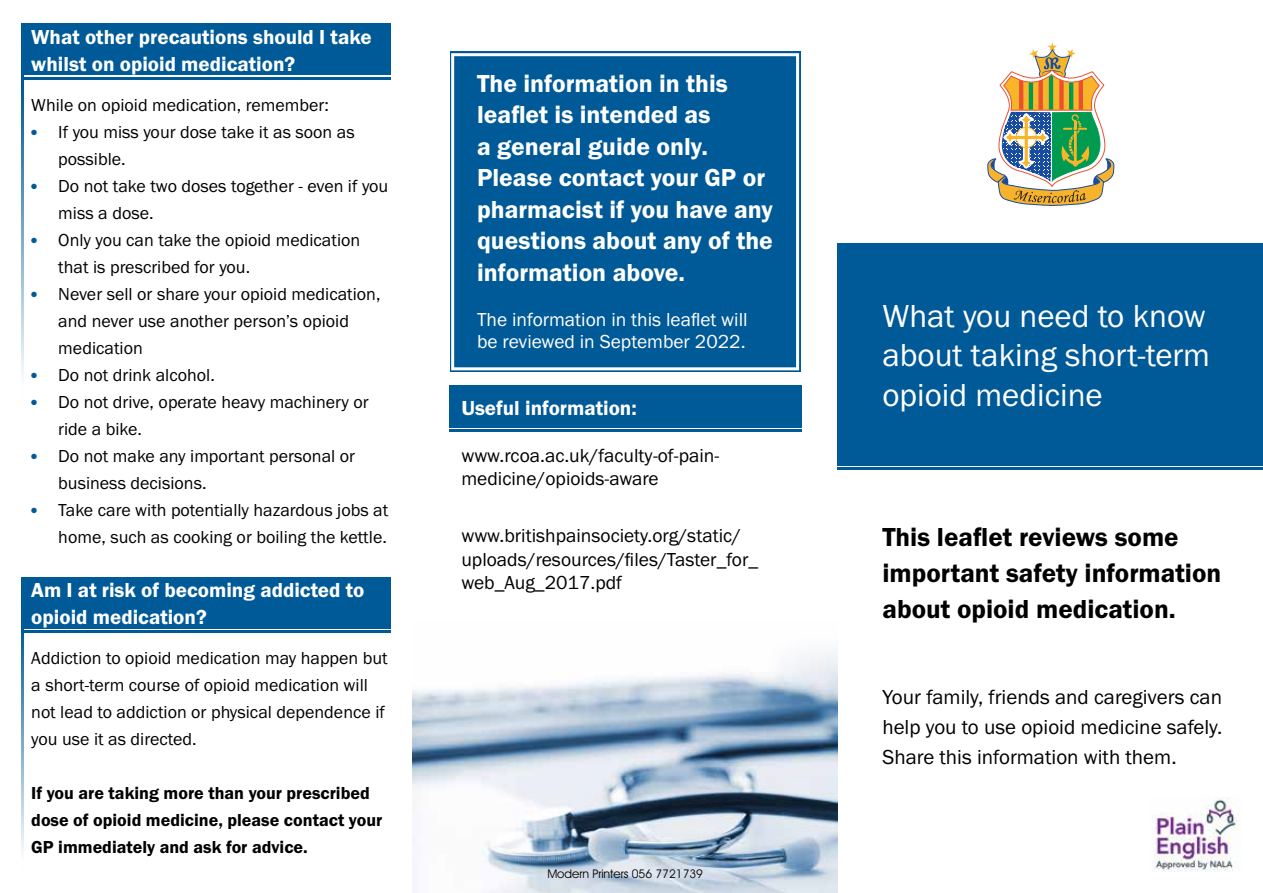
<style>
.page{position:relative;width:1263px;height:893px;background:#fff}
.page>*{position:absolute;margin:0;border:0;box-sizing:border-box;transform-origin:0 0}
.t1{font:33px/39.6px "Franklin Got URWT Boo";color:#fff}
.t2{font:27px/36px "Franklin Got URWT Dem";color:#000}
.t3{font:25.5px/31.5px "Franklin Got URWT Dem";color:#fff}
.t4{font:21px/27px "Franklin Got URWT Dem";color:#fff}
.t5{font:21px/30px "Franklin Got URWT Boo";color:#000;text-align:justify}
.t6{font:19.5px/23.4px "Franklin Got URWT Boo";color:#000}
.t7{font:19.5px/22.5px "Franklin Got URWT Boo";color:#fff}
.t8{font:18px/27px "Franklin Got URWT Boo";color:#000}
.t9{font:18px/27px "Franklin Got URWT Dem";color:#000}
.t10{font:12px "Avant Garde IT Cby BT";color:#000}
</style>
<div class="page">
<div style="left:21px;top:577px;width:370px;height:52px;background:#005a97"></div>
<hr style="left:21px;top:631px;width:370px;height:2px;background:#005a97">
<hr style="left:21px;top:577px;width:2px;height:298px;background:#005a97">
<img style="left:412px;top:650px;width:426px;height:243px">
<div style="left:21px;top:23px;width:370px;height:52px;background:#005a97"></div>
<div style="left:449px;top:385px;width:352px;height:43px;background:#005a97"></div>
<div style="left:838px;top:247px;width:425px;height:219px;background:#005a97"></div>
<svg style="left:987px;top:43px;width:127px;height:163px"></svg>
<hr style="left:21px;top:77px;width:370px;height:2px;background:#005a97">
<hr style="left:449px;top:430px;width:352px;height:2px;background:#005a97">
<hr style="left:838px;top:468px;width:425px;height:2px;background:#005a97">
<hr style="left:838px;top:243px;width:425px;height:2px;background:#005a97">
<div style="left:450px;top:51px;width:351px;height:321px;background:#005a97"></div>
<div style="left:451px;top:53px;width:348px;height:317px;border:3px solid #fff"></div>
<hr style="left:21px;top:23px;width:2px;height:383px;background:#005a97">
<img style="left:1152px;top:797px;width:88px;height:75px">
<p class="t4" style="left:31px;top:24px;width:342px">What other precautions should I take whilst on opioid medication?</p>
<p class="t8" style="left:31px;top:92px;width:299px">While on opioid medication, remember:</p>
<p class="t8" style="left:58px;top:119px;width:298px;text-indent:-27px"><sup>●</sup> If you miss your dose take it as soon as possible.</p>
<p class="t8" style="left:58px;top:173px;width:331px;text-indent:-27px"><sup>●</sup> Do not take two doses together - even if you miss a dose.</p>
<p class="t8" style="left:58px;top:227px;width:303px;text-indent:-27px"><sup>●</sup> Only you can take the opioid medication that is prescribed for you.</p>
<p class="t8" style="left:58px;top:281px;width:324px;text-indent:-27px"><sup>●</sup> Never sell or share your opioid medication, and never use another person’s opioid medication</p>
<p class="t8" style="left:31px;top:362px;width:185px"><sup>●</sup> Do not drink alcohol.</p>
<p class="t8" style="left:58px;top:389px;width:312px;text-indent:-27px"><sup>●</sup> Do not drive, operate heavy machinery or ride a bike.</p>
<p class="t8" style="left:58px;top:443px;width:298px;text-indent:-27px"><sup>●</sup> Do not make any important personal or business decisions.</p>
<p class="t8" style="left:31px;top:497px;width:358px;text-align:right"><sup>●</sup> Take care with potentially hazardous jobs at home, such as cooking or boiling the kettle.</p>
<p class="t4" style="left:31px;top:577px;width:334px">Am I at risk of becoming addicted to opioid medication?</p>
<p class="t8" style="left:31px;top:645px;width:358px">Addiction to opioid medication may happen but a short-term course of opioid medication will not lead to addiction or physical dependence if you use it as directed.</p>
<p class="t9" style="left:31px;top:780px;width:353px">If you are taking more than your prescribed dose of opioid medicine, please contact your<br>GP immediately and ask for advice.</p>
<h3 class="t3" style="left:477px;top:68px;width:297px">The information in this leaflet is intended as<br>a general guide only.<br>Please contact your GP or pharmacist if you have any questions about any of the information above.</h3>
<p class="t7" style="left:477px;top:308px;width:272px">The information in this leaflet will be reviewed in September 2022.</p>
<p class="t4" style="left:461px;top:394px;width:177px">Useful information:</p>
<p class="t6" style="left:461px;top:444px;width:259px">www.rcoa.ac.uk/faculty-of-pain&shy;medicine/opioids-aware</p>
<p class="t6" style="left:461px;top:524px;width:298px">www.britishpainsociety.org/static/ uploads/resources/files/Taster_for_ web_Aug_2017.pdf</p>
<p class="t10" style="left:547px;top:867px;width:157px">Modern Printers 056 7721739</p>
<h1 class="t1" style="left:882px;top:296px;width:329px">What you need to know about taking short-term opioid medicine</h1>
<h2 class="t2" style="left:882px;top:519px;width:340px">This leaflet reviews some important safety information about opioid medication.</h2>
<p class="t5" style="left:882px;top:683px;width:341px">Your family, friends and caregivers can help you to use opioid medicine safely.<br>Share this information with them.</p>
</div>
